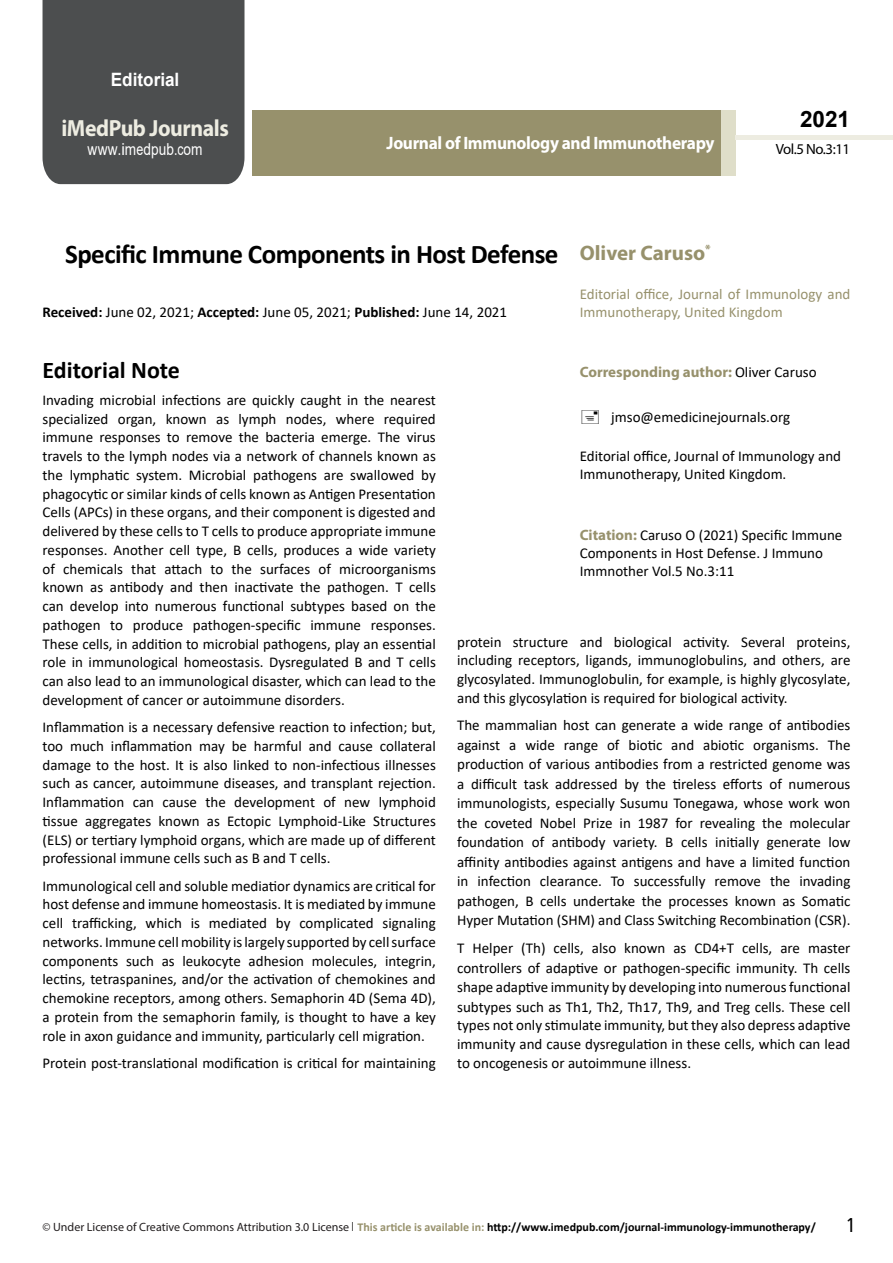
<style>
.page{position:relative;width:893px;height:1263px;background:#fff}
.page>*{position:absolute;margin:0;border:0;box-sizing:border-box;transform-origin:0 0}
.t1{font:700 27px "Calibri";letter-spacing:-.02em;color:#000}
.t2{font:700 24px "Calibri";color:#000}
.t3{font:700 23.4px "Myriad Pro";letter-spacing:-.02em;color:#edece1;scale:.93 1}
.t4{font:700 22.5px "Arial";color:#000}
.t5{font:700 21px "Myriad Pro";color:#97916c}
.t6{font:700 18.45px "Arial";color:#fff;scale:.93 1}
.t7{font:700 18px "Myriad Pro";letter-spacing:-.02em;color:#fff;scale:.96 1}
.t8{font:16.5px "Arial";letter-spacing:.01em;color:#fff;scale:.83 1}
.t9{font:15px/18.8px "Calibri";color:#000;text-align:justify}
.t10{font:15px/18px "Calibri";color:#97916c}
.t11{font:700 15px "Myriad Pro";color:#97916c}
.t12{font:14.85px "Myriad Pro";letter-spacing:-.03em;color:#000}
.t13{font:700 12px "Calibri";color:#000}
.s1{font-family:"Calibri"}
.s2{font-weight:700}
.s3{font-family:"Calibri";font-weight:400;color:#000}
.s4{font-family:"Myriad Pro";font-weight:700;color:#97916c}
.s5{font-family:"Myriad Pro";font-weight:400;color:#221e1f}
.s6{font-family:"Tunga";font-weight:400}
.s7{color:#97916c}
.s8{font-family:"Tunga";font-weight:400;font-size:25.5px}
</style>
<div class="page">
<div style="left:43px;top:0;width:201px;height:184px;background:#4c4e4f"></div>
<div style="left:720px;top:110px;width:16px;height:66px;background:#dfdec9"></div>
<div style="left:252px;top:110px;width:469px;height:66px;background:#97916c"></div>
<div style="left:736px;top:135px;width:157px;height:5px;background:#edece1"></div>
<p class="t6" style="left:111px;top:66px;width:75px">Editorial</p>
<h3 class="t3" style="left:61px;top:113px;width:181px">iMedPub Journals</h3>
<p class="t8" style="left:88px;top:138px;width:140px">www<span class="s1">.</span>imedpub<span class="s1">.</span>com</p>
<p class="t7" style="left:387px;top:131px;width:343px">Journal of Immunology and Immunotherapy</p>
<h3 class="t4" style="left:800px;top:104px;width:52px">2021</h3>
<p class="t12" style="left:776px;top:140px;width:76px">Vol.5 No.3:11</p>
<h1 class="t1" style="left:65px;top:235px;width:495px">Specific Immune Components in Host Defense</h1>
<p class="t9" style="left:43px;top:302px;width:466px"><span class="s2">Received:</span> June 02, 2021; <span class="s2">Accepted:</span> June 05, 2021; <span class="s2">Published:</span> June 14, 2021</p>
<h3 class="t5" style="left:580px;top:239px;width:133px">Oliver Caruso<sup>*</sup></h3>
<p class="t10" style="left:580px;top:285px;width:272px">Editorial office, Journal of Immunology and<br>Immunotherapy, United Kingdom</p>
<h2 class="t2" style="left:43px;top:353px;width:139px">Editorial Note</h2>
<p class="t9" style="left:43px;top:390px;width:395px">Invading microbial infections are quickly caught in the nearest specialized organ, known as lymph nodes, where required immune responses to remove the bacteria emerge. The virus travels to the lymph nodes via a network of channels known as the lymphatic system. Microbial pathogens are swallowed by phagocytic or similar kinds of cells known as Antigen Presentation Cells (APCs) in these organs, and their component is digested and delivered by these cells to T cells to produce appropriate immune responses. Another cell type, B cells, produces a wide variety of chemicals that attach to the surfaces of microorganisms known as antibody and then inactivate the pathogen. T cells can develop into numerous functional subtypes based on the pathogen to produce pathogen-specific immune responses.<br>These cells, in addition to microbial pathogens, play an essential role in immunological homeostasis. Dysregulated B and T cells can also lead to an immunological disaster, which can lead to the development of cancer or autoimmune disorders.</p>
<p class="t9" style="left:43px;top:717px;width:395px">Inflammation is a necessary defensive reaction to infection; but, too much inflammation may be harmful and cause collateral damage to the host. It is also linked to non-infectious illnesses such as cancer, autoimmune diseases, and transplant rejection.<br>Inflammation can cause the development of new lymphoid tissue aggregates known as Ectopic Lymphoid-Like Structures (ELS) or tertiary lymphoid organs, which are made up of different professional immune cells such as B and T cells.</p>
<p class="t9" style="left:43px;top:876px;width:395px">Immunological cell and soluble mediatior dynamics are critical for host defense and immune homeostasis. It is mediated by immune cell trafficking, which is mediated by complicated signaling networks. Immune cell mobility is largely supported by cell surface components such as leukocyte adhesion molecules, integrin, lectins, tetraspanines, and/or the activation of chemokines and chemokine receptors, among others. Semaphorin 4D (Sema 4D), a protein from the semaphorin family, is thought to have a key role in axon guidance and immunity, particularly cell migration.</p>
<p class="t9" style="left:43px;top:1053px;width:395px">Protein post-translational modification is critical for maintaining</p>
<p class="t11" style="left:580px;top:363px;width:238px">Corresponding author: <span class="s3">Oliver Caruso</span></p>
<p class="t9" style="left:611px;top:407px;width:180px">jmso@emedicinejournals.org</p>
<p class="t9" style="left:580px;top:447px;width:263px;line-height:18px">Editorial office, Journal of Immunology and<br>Immunotherapy, United Kingdom.</p>
<p class="t9" style="left:580px;top:525px;width:264px;line-height:18px;text-align:left"><span class="s4">Citation:</span> Caruso O (2021) Specific Immune<br>Components in Host Defense. J Immuno<br>Immnother Vol.5 No.3:11</p>
<p class="t9" style="left:457px;top:632px;width:395px">protein structure and biological activity. Several proteins, including receptors, ligands, immunoglobulins, and others, are glycosylated. Immunoglobulin, for example, is highly glycosylate, and this glycosylation is required for biological activity.</p>
<p class="t9" style="left:457px;top:715px;width:395px;line-height:19.5px">The mammalian host can generate a wide range of antibodies against a wide range of biotic and abiotic organisms. The production of various antibodies from a restricted genome was a difficult task addressed by the tireless efforts of numerous immunologists, especially Susumu Tonegawa, whose work won the coveted Nobel Prize in 1987 for revealing the molecular foundation of antibody variety. B cells initially generate low affinity antibodies against antigens and have a limited function in infection clearance. To successfully remove the invading pathogen, B cells undertake the processes known as Somatic Hyper Mutation (SHM) and Class Switching Recombination (CSR).</p>
<p class="t9" style="left:457px;top:938px;width:395px">T Helper (Th) cells, also known as CD4+T cells, are master controllers of adaptive or pathogen-specific immunity. Th cells shape adaptive immunity by developing into numerous functional subtypes such as Th1, Th2, Th17, Th9, and Treg cells. These cell types not only stimulate immunity, but they also depress adaptive immunity and cause dysregulation in these cells, which can lead to oncogenesis or autoimmune illness.</p>
<p class="t13" style="left:43px;top:1218px;width:813px"><span class="s5">© Under License of Creative Commons Attribution 3.0 License</span> <span class="s6">|</span> <span class="s7">This article is available in:</span> http://www.imedpub.com/journal-immunology-immunotherapy/ <span class="s8">1</span></p>
</div>
